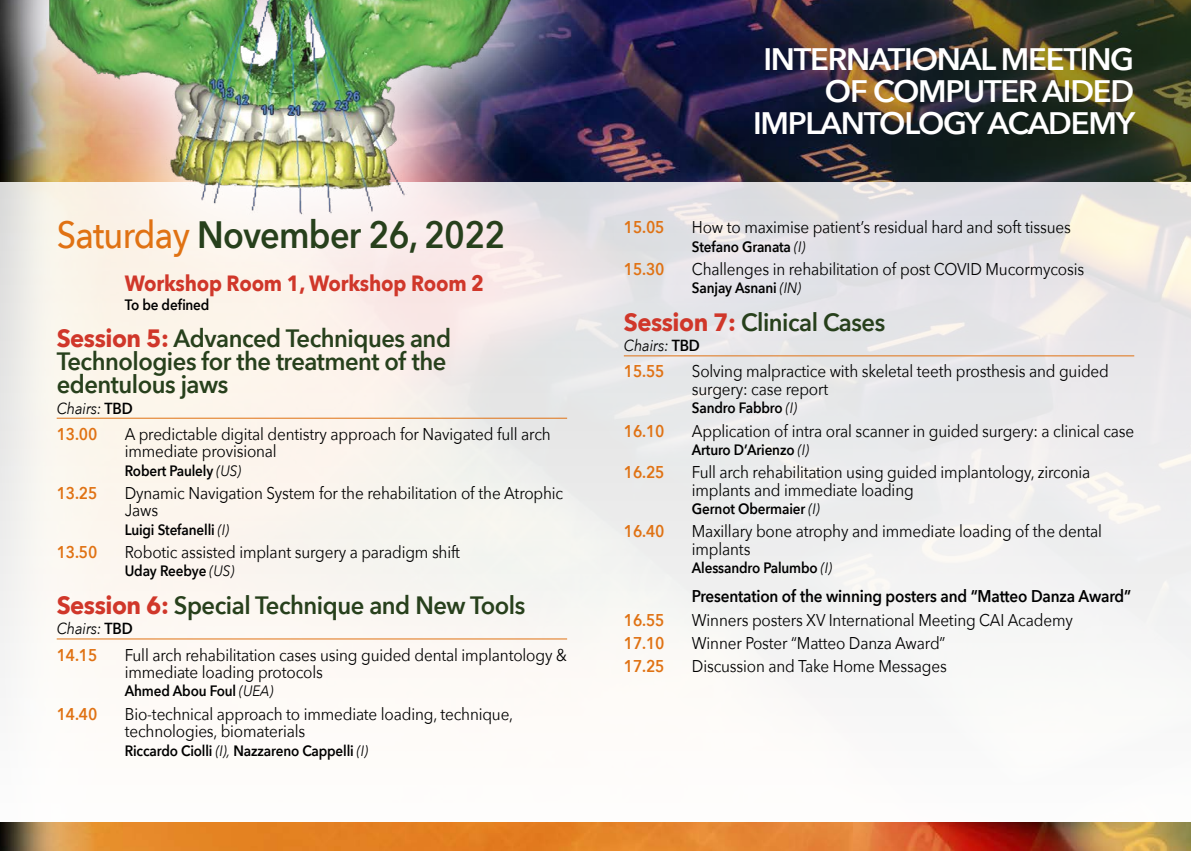
<style>
.page{position:relative;width:1191px;height:851px;background:#fff}
.page>*{position:absolute;margin:0;border:0;box-sizing:border-box;transform-origin:0 0}
.t1{font:600 38px "Avenir Next";letter-spacing:-.02em;color:#27401c;scale:.9 1}
.t2{font:600 31px/32px "Avenir Next";letter-spacing:-.04em;color:#fff;text-align:right}
.t3{font:600 25px/23px "Avenir Next";letter-spacing:-.02em;color:#27401c;scale:.95 1}
.t4{font:700 22px "Avenir Next";letter-spacing:-.01em;color:#d0372a;scale:.9 1}
.t5{font:17px/17.4px "Avenir Next";letter-spacing:-.01em;color:#000;scale:.9 1}
.t6{font:600 17px "Avenir Next";letter-spacing:-.01em;color:#e07213;scale:.9 1}
.t7{font:600 17px "Avenir Next";letter-spacing:-.01em;color:#000;scale:.9 1}
.t8{font:italic 16px "Avenir Next";letter-spacing:-.01em;color:#000;scale:.9 1}
.t9{font:600 15px "Avenir Next";letter-spacing:-.01em;color:#000;scale:.9 1}
.s1{font-weight:500;color:#e07213}
.s2{font-weight:700;color:#d0372a}
.s3{font-weight:600;font-style:normal}
.s4{font-weight:400;font-style:italic}
</style>
<div class="page">
<img style="left:0;top:181px;width:1191px;height:497px">
<img style="left:618px;top:0;width:62px;height:181px">
<img style="left:680px;top:0;width:511px;height:181px">
<img style="left:0;top:822px;width:1191px;height:28px">
<svg style="left:0;top:0;width:618px;height:317px;background:#f3eae6"></svg>
<img style="left:0;top:0;width:613px;height:239px">
<hr style="left:57px;top:417px;width:510px;height:1px;background:#e07213">
<hr style="left:57px;top:638px;width:510px;height:1px;background:#e07213">
<hr style="left:624px;top:355px;width:510px;height:1px;background:#e07213">
<h1 class="t1" style="left:57px;top:202px;width:500px"><span class="s1">Saturday</span> November 26, 2022</h1>
<p class="t4" style="left:125px;top:264px;width:400px">Workshop Room 1, Workshop Room 2</p>
<p class="t9" style="left:125px;top:291px;width:96px">To be defined</p>
<h3 class="t3" style="left:57px;top:326px;width:416px"><span class="s2">Session 5:</span> Advanced Techniques and<br>Technologies for the treatment of the edentulous jaws</h3>
<p class="t8" style="left:57px;top:394px;width:86px">Chairs: <span class="s3">TBD</span></p>
<p class="t6" style="left:57px;top:419px;width:47px">13.00</p>
<p class="t5" style="left:125px;top:424px;width:475px">A predictable digital dentistry approach for Navigated full arch immediate provisional</p>
<p class="t9" style="left:125px;top:457px;width:131px">Robert Paulely <span class="s4">(US)</span></p>
<p class="t6" style="left:57px;top:478px;width:47px">13.25</p>
<p class="t5" style="left:125px;top:483px;width:489px">Dynamic Navigation System for the rehabilitation of the Atrophic<br>Jaws</p>
<p class="t9" style="left:125px;top:516px;width:118px">Luigi Stefanelli <span class="s4">(I)</span></p>
<p class="t6" style="left:57px;top:537px;width:47px">13.50</p>
<p class="t5" style="left:125px;top:542px;width:374px">Robotic assisted implant surgery a paradigm shift</p>
<p class="t9" style="left:125px;top:558px;width:123px">Uday Reebye <span class="s4">(US)</span></p>
<h3 class="t3" style="left:57px;top:592px;width:495px"><span class="s2">Session 6:</span> Special Technique and New Tools</h3>
<p class="t8" style="left:57px;top:615px;width:86px">Chairs: <span class="s3">TBD</span></p>
<p class="t6" style="left:57px;top:640px;width:47px">14.15</p>
<p class="t5" style="left:125px;top:645px;width:492px">Full arch rehabilitation cases using guided dental implantology &amp; immediate loading protocols</p>
<p class="t9" style="left:125px;top:678px;width:167px">Ahmed Abou Foul <span class="s4">(UEA)</span></p>
<p class="t6" style="left:57px;top:699px;width:47px">14.40</p>
<p class="t5" style="left:125px;top:704px;width:433px">Bio-technical approach to immediate loading, technique, technologies, biomaterials</p>
<p class="t9" style="left:125px;top:737px;width:272px">Riccardo Ciolli <span class="s4">(I),</span> Nazzareno Cappelli <span class="s4">(I)</span></p>
<h2 class="t2" style="left:753px;top:42px;width:383px">INTERNATIONAL MEETING<br>OF COMPUTER AIDED<br>IMPLANTOLOGY ACADEMY</h2>
<p class="t6" style="left:624px;top:213px;width:47px">15.05</p>
<p class="t5" style="left:692px;top:218px;width:422px">How to maximise patient’s residual hard and soft tissues</p>
<p class="t9" style="left:692px;top:233px;width:128px">Stefano Granata <span class="s4">(I)</span></p>
<p class="t6" style="left:624px;top:254px;width:47px">15.30</p>
<p class="t5" style="left:692px;top:259px;width:437px">Challenges in rehabilitation of post COVID Mucormycosis</p>
<p class="t9" style="left:692px;top:275px;width:123px">Sanjay Asnani <span class="s4">(IN)</span></p>
<h3 class="t3" style="left:624px;top:309px;width:277px"><span class="s2">Session 7:</span> Clinical Cases</h3>
<p class="t8" style="left:624px;top:332px;width:86px">Chairs: <span class="s3">TBD</span></p>
<p class="t6" style="left:624px;top:357px;width:47px">15.55</p>
<p class="t5" style="left:692px;top:362px;width:465px">Solving malpractice with skeletal teeth prosthesis and guided surgery: case report</p>
<p class="t9" style="left:692px;top:395px;width:118px">Sandro Fabbro <span class="s4">(I)</span></p>
<p class="t6" style="left:624px;top:416px;width:47px">16.10</p>
<p class="t5" style="left:692px;top:421px;width:493px">Application of intra oral scanner in guided surgery: a clinical case</p>
<p class="t9" style="left:692px;top:437px;width:132px">Arturo D’Arienzo <span class="s4">(I)</span></p>
<p class="t6" style="left:624px;top:457px;width:47px">16.25</p>
<p class="t5" style="left:692px;top:462px;width:444px">Full arch rehabilitation using guided implantology, zirconia implants and immediate loading</p>
<p class="t9" style="left:692px;top:496px;width:144px">Gernot Obermaier <span class="s4">(I)</span></p>
<p class="t6" style="left:624px;top:516px;width:47px">16.40</p>
<p class="t5" style="left:692px;top:522px;width:457px">Maxillary bone atrophy and immediate loading of the dental implants</p>
<p class="t9" style="left:692px;top:555px;width:157px">Alessandro Palumbo <span class="s4">(I)</span></p>
<p class="t7" style="left:692px;top:581px;width:490px">Presentation of the winning posters and “Matteo Danza Award”</p>
<p class="t6" style="left:624px;top:605px;width:47px">16.55</p>
<p class="t5" style="left:692px;top:610px;width:425px">Winners posters XV International Meeting CAI Academy</p>
<p class="t6" style="left:624px;top:628px;width:47px">17.10</p>
<p class="t5" style="left:692px;top:633px;width:283px">Winner Poster “Matteo Danza Award”</p>
<p class="t6" style="left:624px;top:651px;width:47px">17.25</p>
<p class="t5" style="left:692px;top:656px;width:285px">Discussion and Take Home Messages</p>
</div>
